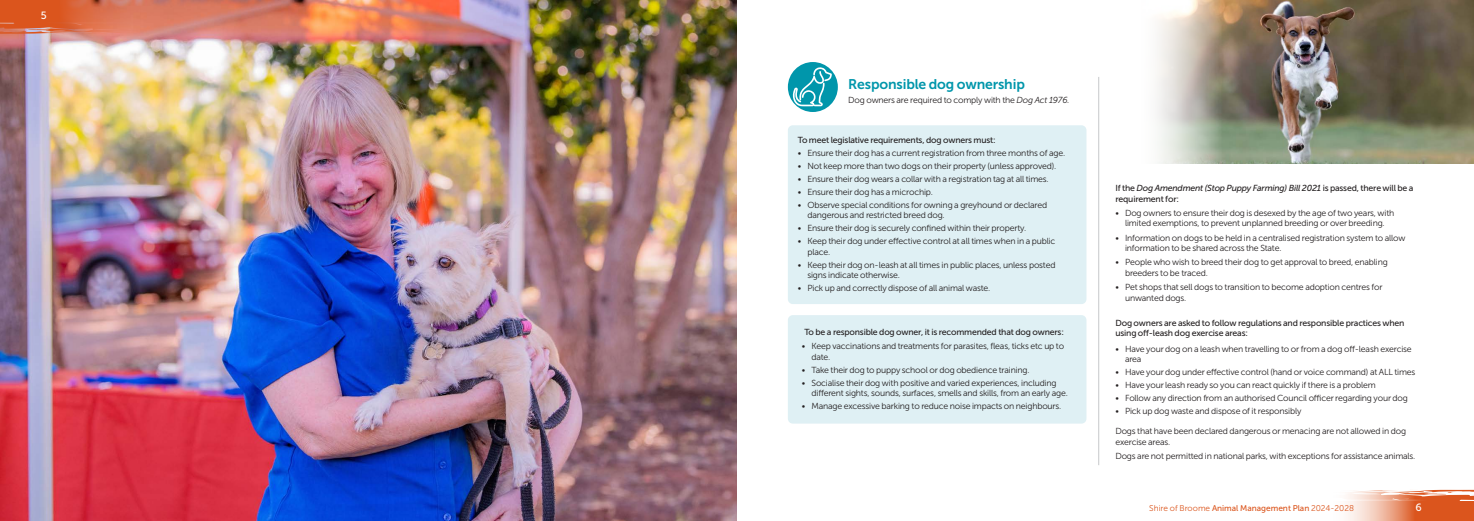
<style>
.page{position:relative;width:1474px;height:521px;background:#fff}
.page>*{position:absolute;margin:0;border:0;box-sizing:border-box;transform-origin:0 0}
.t1{font:14px "Museo Sans 700";letter-spacing:-.01em;color:#0096ab}
.Sub_head_green{font:10.5px "Museo Sans 500";color:#fff}
.t2{font:8.75px/10.5px "Museo Sans 300";letter-spacing:-.02em;color:#231f20}
.t3{font:8.75px/10.5px "Museo Sans 500";letter-spacing:-.02em;color:#231f20}
.t4{font:8.31px "Museo Sans 300";color:#db551d}
.s1{font-style:italic}
.s2{font-family:"Museo Sans 500"}
</style>
<div class="page">
<img style="left:0;top:0;width:737px;height:521px">
<svg style="left:0;top:0;width:146px;height:38px;background:#da6f4b"></svg>
<svg style="left:1347px;top:489px;width:127px;height:32px;background:#e99a79"></svg>
<div style="left:788px;top:125px;width:298px;height:179px;background:#dff0f4;border-radius:5px"></div>
<div style="left:788px;top:315px;width:298px;height:109px;background:#dff0f4;border-radius:5px"></div>
<hr style="left:1098px;top:77px;width:1px;height:388px;background:#c7c8ca">
<div style="left:788px;top:62px;width:49px;height:50px;background:#0096ab;border-radius:50%"></div>
<svg style="left:792px;top:67px;width:39px;height:39px"></svg>
<img style="left:1157px;top:0;width:316px;height:164px">
<p class="Sub_head_green" style="left:41px;top:10px;width:7px">5</p>
<p class="t1" style="left:848px;top:76px;width:178px">Responsible dog ownership</p>
<p class="t2" style="left:848px;top:95px;width:223px">Dog owners are required to comply with the <span class="s1">Dog Act 1976.</span></p>
<p class="t3" style="left:797px;top:135px;width:199px">To meet legislative requirements, dog owners must:</p>
<p class="t2" style="left:797px;top:148px;width:269px">• Ensure their dog has a current registration from three months of age.</p>
<p class="t2" style="left:797px;top:161px;width:260px">• Not keep more than two dogs on their property (unless approved).</p>
<p class="t2" style="left:797px;top:174px;width:252px">• Ensure their dog wears a collar with a registration tag at all times.</p>
<p class="t2" style="left:797px;top:187px;width:137px">• Ensure their dog has a microchip.</p>
<p class="t2" style="left:807px;top:200px;width:241px;text-indent:-10px">• Observe special conditions for owning a greyhound or declared dangerous and restricted breed dog.</p>
<p class="t2" style="left:797px;top:223px;width:230px">• Ensure their dog is securely confined within their property.</p>
<p class="t2" style="left:807px;top:236px;width:249px;text-indent:-10px">• Keep their dog under effective control at all times when in a public place.</p>
<p class="t2" style="left:807px;top:260px;width:250px;text-indent:-10px">• Keep their dog on-leash at all times in public places, unless posted signs indicate otherwise.</p>
<p class="t2" style="left:797px;top:283px;width:194px">• Pick up and correctly dispose of all animal waste.</p>
<p class="t3" style="left:804px;top:326px;width:261px">To be a responsible dog owner, it is recommended that dog owners:</p>
<p class="t2" style="left:811px;top:341px;width:254px;text-indent:-10px">• Keep vaccinations and treatments for parasites, fleas, ticks etc up to date.</p>
<p class="t2" style="left:802px;top:365px;width:229px">• Take their dog to puppy school or dog obedience training.</p>
<p class="t2" style="left:811px;top:378px;width:258px;text-indent:-10px">• Socialise their dog with positive and varied experiences, including different sights, sounds, surfaces, smells and skills, from an early age.</p>
<p class="t2" style="left:802px;top:401px;width:261px">• Manage excessive barking to reduce noise impacts on neighbours.</p>
<p class="t3" style="left:1115px;top:183px;width:299px">If the <span class="s1">Dog Amendment (Stop Puppy Farming) Bill 2021</span> is passed, there will be a requirement for:</p>
<p class="t2" style="left:1115px;top:208px;width:280px;text-align:center">• Dog owners to ensure their dog is desexed by the age of two years, with limited exemptions, to prevent unplanned breeding or over breeding.</p>
<p class="t2" style="left:1125px;top:232px;width:282px;text-indent:-10px">• Information on dogs to be held in a centralised registration system to allow information to be shared across the State.</p>
<p class="t2" style="left:1125px;top:257px;width:264px;text-indent:-10px">• People who wish to breed their dog to get approval to breed, enabling breeders to be traced.</p>
<p class="t2" style="left:1125px;top:282px;width:259px;text-indent:-10px">• Pet shops that sell dogs to transition to become adoption centres for unwanted dogs.</p>
<p class="t3" style="left:1115px;top:317px;width:291px">Dog owners are asked to follow regulations and responsible practices when using off-leash dog exercise areas:</p>
<p class="t2" style="left:1125px;top:343px;width:288px;text-indent:-10px">• Have your dog on a leash when travelling to or from a dog off-leash exercise area</p>
<p class="t2" style="left:1115px;top:367px;width:301px">• Have your dog under effective control (hand or voice command) at ALL times</p>
<p class="t2" style="left:1115px;top:380px;width:262px">• Have your leash ready so you can react quickly if there is a problem</p>
<p class="t2" style="left:1115px;top:393px;width:294px">• Follow any direction from an authorised Council officer regarding your dog</p>
<p class="t2" style="left:1115px;top:406px;width:187px">• Pick up dog waste and dispose of it responsibly</p>
<p class="t2" style="left:1115px;top:426px;width:292px">Dogs that have been declared dangerous or menacing are not allowed in dog exercise areas.</p>
<p class="t2" style="left:1115px;top:451px;width:301px">Dogs are not permitted in national parks, with exceptions for assistance animals.</p>
<p class="t4" style="left:1149px;top:504px;width:206px">Shire of Broome <span class="s2">Animal Management Plan</span> 2024-2028</p>
<p class="Sub_head_green" style="left:1415px;top:502px;width:8px">6</p>
</div>
